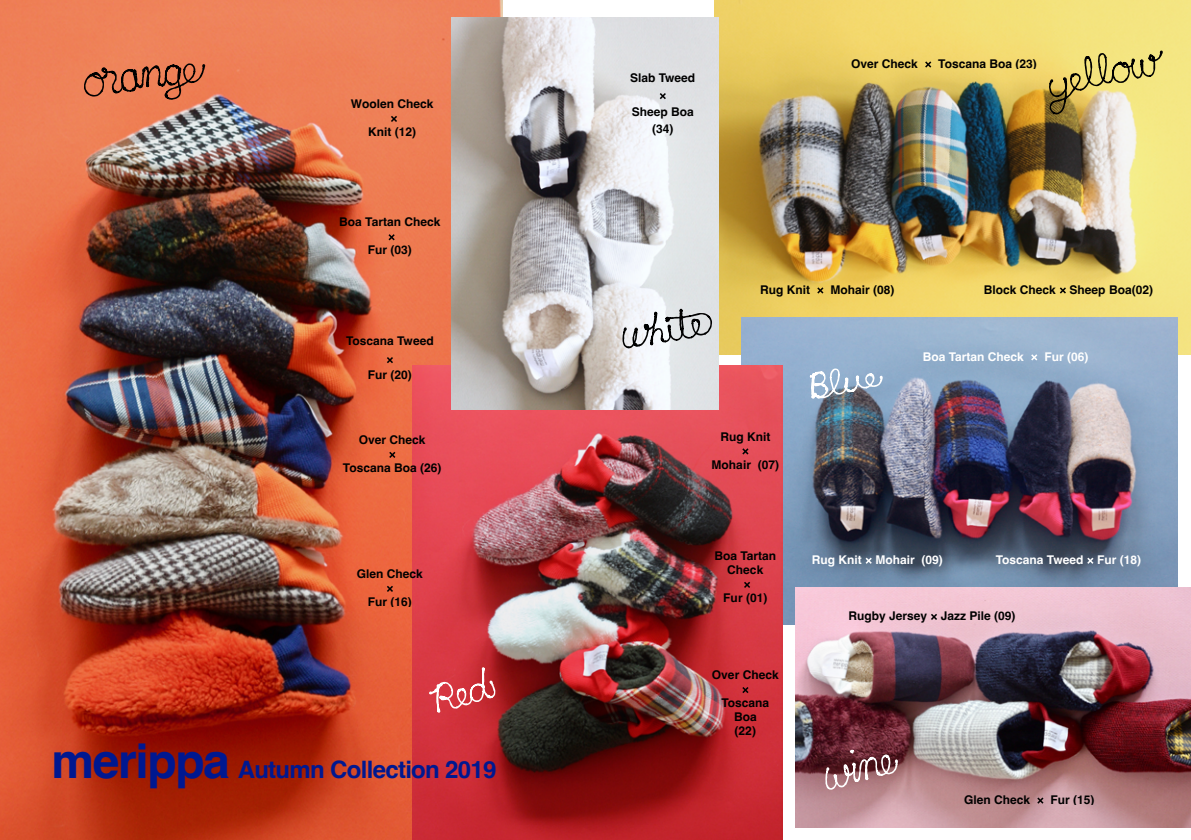
<style>
.page{position:relative;width:1191px;height:840px;background:#fff}
.page>*{position:absolute;margin:0;border:0;box-sizing:border-box;transform-origin:0 0}
.t1{font:700 24px "Helvetica";letter-spacing:-.03em;color:#001890}
.t2{font:700 12px/14px "Helvetica";color:#000;text-align:center}
.t3{font:700 12px "Helvetica";color:#fff}
.s1{font-size:48px}
</style>
<div class="page">
<img style="left:714px;top:0;width:477px;height:354px">
<img style="left:0;top:0;width:502px;height:839px">
<img style="left:741px;top:317px;width:436px;height:307px">
<img style="left:413px;top:365px;width:369px;height:474px">
<svg style="left:387px;top:585px;width:6px;height:6px"></svg>
<img style="left:452px;top:17px;width:266px;height:392px">
<svg style="left:387px;top:357px;width:6px;height:6px"></svg>
<svg style="left:659px;top:93px;width:7px;height:6px"></svg>
<svg style="left:742px;top:448px;width:6px;height:6px"></svg>
<img style="left:796px;top:587px;width:395px;height:239px">
<svg style="left:391px;top:116px;width:6px;height:6px"></svg>
<svg style="left:931px;top:613px;width:6px;height:6px"></svg>
<svg style="left:388px;top:234px;width:7px;height:6px"></svg>
<svg style="left:389px;top:451px;width:6px;height:6px"></svg>
<svg style="left:742px;top:686px;width:6px;height:6px"></svg>
<svg style="left:1087px;top:557px;width:6px;height:6px"></svg>
<svg style="left:865px;top:557px;width:6px;height:6px"></svg>
<svg style="left:1031px;top:354px;width:6px;height:6px"></svg>
<svg style="left:817px;top:287px;width:6px;height:6px"></svg>
<svg style="left:1059px;top:287px;width:7px;height:6px"></svg>
<svg style="left:744px;top:581px;width:6px;height:6px"></svg>
<svg style="left:84px;top:63px;width:121px;height:37px;background:#bd6544"></svg>
<svg style="left:429px;top:666px;width:66px;height:46px;background:#d65158"></svg>
<svg style="left:1048px;top:50px;width:115px;height:64px;background:#cfc072"></svg>
<svg style="left:925px;top:61px;width:6px;height:7px"></svg>
<svg style="left:809px;top:368px;width:74px;height:30px"></svg>
<svg style="left:825px;top:749px;width:73px;height:40px;background:#906167"></svg>
<svg style="left:1037px;top:797px;width:6px;height:6px"></svg>
<svg style="left:622px;top:308px;width:90px;height:40px"></svg>
<p class="t2" style="left:351px;top:98px;width:84px">Woolen Check</p>
<p class="t2" style="left:368px;top:126px;width:49px">Knit (12)</p>
<p class="t2" style="left:339px;top:216px;width:103px">Boa Tartan Check</p>
<p class="t2" style="left:368px;top:244px;width:46px">Fur (03)</p>
<p class="t2" style="left:346px;top:335px;width:89px">Toscana Tweed</p>
<p class="t2" style="left:368px;top:368px;width:46px">Fur (20)</p>
<p class="t2" style="left:359px;top:434px;width:68px">Over Check</p>
<p class="t2" style="left:343px;top:462px;width:100px">Toscana Boa (26)</p>
<p class="t2" style="left:357px;top:568px;width:68px">Glen Check</p>
<p class="t2" style="left:368px;top:596px;width:46px">Fur (16)</p>
<h1 class="t1" style="left:52px;top:754px;width:446px"><span class="s1">merippa</span> Autumn Collection 2019</h1>
<p class="t2" style="left:630px;top:73px;width:67px">Slab Tweed</p>
<p class="t2" style="left:631px;top:105px;width:64px;line-height:16.8px">Sheep Boa (34)</p>
<p class="t2" style="left:851px;top:58px;width:68px">Over Check</p>
<p class="t2" style="left:938px;top:58px;width:100px">Toscana Boa (23)</p>
<p class="t2" style="left:760px;top:283px;width:51px">Rug Knit</p>
<p class="t2" style="left:830px;top:283px;width:66px">Mohair (08)</p>
<p class="t2" style="left:984px;top:283px;width:171px">Block Check Sheep Boa(02)</p>
<p class="t2" style="left:720px;top:430px;width:51px">Rug Knit</p>
<p class="t2" style="left:711px;top:458px;width:69px">Mohair (07)</p>
<p class="t2" style="left:714px;top:550px;width:63px">Boa Tartan<br>Check</p>
<p class="t2" style="left:723px;top:592px;width:46px">Fur (01)</p>
<p class="t2" style="left:712px;top:669px;width:68px">Over Check</p>
<p class="t2" style="left:721px;top:697px;width:49px">Toscana<br>Boa<br>(22)</p>
<p class="t3" style="left:922px;top:349px;width:103px">Boa Tartan Check</p>
<p class="t3" style="left:1044px;top:349px;width:46px">Fur (06)</p>
<p class="t3" style="left:811px;top:552px;width:133px">Rug Knit Mohair (09)</p>
<p class="t3" style="left:995px;top:552px;width:147px">Toscana Tweed Fur (18)</p>
<p class="t2" style="left:848px;top:609px;width:169px">Rugby Jersey Jazz Pile (09)</p>
<p class="t2" style="left:964px;top:793px;width:68px">Glen Check</p>
<p class="t2" style="left:1050px;top:793px;width:46px">Fur (15)</p>
</div>
